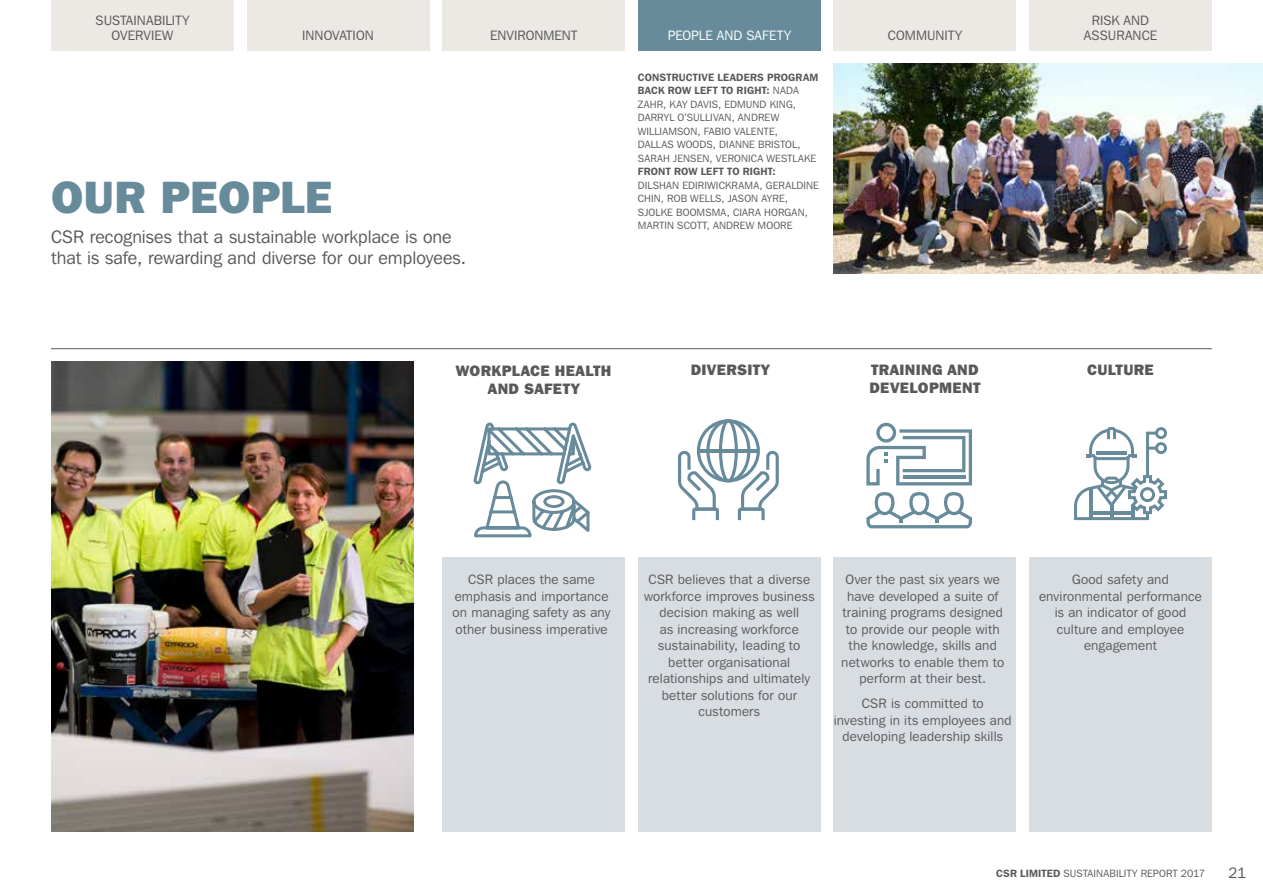
<style>
.page{position:relative;width:1263px;height:893px;background:#fff}
.page>*{position:absolute;margin:0;border:0;box-sizing:border-box;transform-origin:0 0}
.t1{font:800 45px "Franklin Gothic IT Cby BT";letter-spacing:.01em;color:#678b9b}
.t2{font:18px/21px "Franklin Gothic IT Cby BT";letter-spacing:.005em;color:#58595b}
.t3{font:800 15px/18px "Franklin Gothic IT Cby BT";letter-spacing:.025em;color:#58595b;text-align:center}
.t4{font:15px "Franklin Gothic IT Cby BT";color:#58595b}
.t5{font:13.5px/16.5px "Franklin Gothic IT Cby BT";letter-spacing:.015em;color:#58595b;text-align:center}
.t6{font:13.5px "Franklin Gothic IT Cby BT";letter-spacing:.005em;color:#fff}
.t7{font:10.5px/13.5px "Franklin Gothic IT Cby BT";letter-spacing:.015em;color:#58595b}
.t8{font:600 10.5px "Franklin Gothic IT Cby BT";letter-spacing:.02em;color:#58595b}
.s1{font-weight:600}
</style>
<div class="page">
<div style="left:51px;top:0;width:183px;height:51px;background:#ece8e4"></div>
<div style="left:247px;top:0;width:182px;height:51px;background:#ece8e4"></div>
<div style="left:442px;top:0;width:183px;height:51px;background:#ece8e4"></div>
<div style="left:833px;top:0;width:183px;height:51px;background:#ece8e4"></div>
<div style="left:638px;top:0;width:183px;height:51px;background:#678b9b"></div>
<div style="left:1029px;top:0;width:183px;height:51px;background:#ece8e4"></div>
<div style="left:442px;top:557px;width:183px;height:274px;background:#d8dde2"></div>
<div style="left:638px;top:557px;width:183px;height:274px;background:#d8dde2"></div>
<div style="left:833px;top:557px;width:183px;height:274px;background:#d8dde2"></div>
<div style="left:1029px;top:557px;width:183px;height:274px;background:#d8dde2"></div>
<svg style="left:1074px;top:427px;width:93px;height:93px"></svg>
<img style="left:51px;top:361px;width:363px;height:470px">
<svg style="left:473px;top:422px;width:119px;height:116px"></svg>
<svg style="left:866px;top:492px;width:106px;height:36px"></svg>
<svg style="left:866px;top:423px;width:106px;height:62px"></svg>
<svg style="left:678px;top:419px;width:101px;height:101px"></svg>
<hr style="left:51px;top:348px;width:1161px;height:1px;background:#58595b">
<img style="left:833px;top:64px;width:430px;height:209px">
<p class="t5" style="left:96px;top:13px;width:95px;line-height:15px">SUSTAINABILITY<br>OVERVIEW</p>
<p class="t5" style="left:302px;top:27px;width:73px">INNOVATION</p>
<p class="t5" style="left:490px;top:27px;width:89px">ENVIRONMENT</p>
<p class="t6" style="left:668px;top:27px;width:125px">PEOPLE AND SAFETY</p>
<p class="t5" style="left:888px;top:27px;width:76px">COMMUNITY</p>
<h1 class="t1" style="left:51px;top:168px;width:283px">OUR PEOPLE</h1>
<h2 class="t2" style="left:51px;top:226px;width:417px">CSR recognises that a sustainable workplace is one that is safe, rewarding and diverse for our employees.</h2>
<p class="t7" style="left:638px;top:70px;width:182px"><span class="s1">CONSTRUCTIVE LEADERS PROGRAM<br>BACK ROW LEFT TO RIGHT:</span> NADA<br>ZAHR, KAY DAVIS, EDMUND KING,<br>DARRYL O’SULLIVAN, ANDREW<br>WILLIAMSON, FABIO VALENTE,<br>DALLAS WOODS, DIANNE BRISTOL,<br>SARAH JENSEN, VERONICA WESTLAKE</p>
<p class="t8" style="left:638px;top:165px;width:139px">FRONT ROW LEFT TO RIGHT:</p>
<p class="t7" style="left:638px;top:178px;width:183px">DILSHAN EDIRIWICKRAMA, GERALDINE<br>CHIN, ROB WELLS, JASON AYRE,<br>SJOLKE BOOMSMA, CIARA HORGAN,<br>MARTIN SCOTT, ANDREW MOORE</p>
<p class="t3" style="left:456px;top:361px;width:157px">WORKPLACE HEALTH<br>AND SAFETY</p>
<p class="t3" style="left:691px;top:361px;width:80px">DIVERSITY</p>
<p class="t3" style="left:869px;top:360px;width:113px;text-align:left">TRAINING AND<br>DEVELOPMENT</p>
<p class="t5" style="left:1084px;top:13px;width:75px;line-height:15px">RISK AND<br>ASSURANCE</p>
<p class="t3" style="left:1087px;top:361px;width:68px">CULTURE</p>
<p class="t5" style="left:452px;top:571px;width:160px">CSR places the same emphasis and importance on managing safety as any other business imperative</p>
<p class="t5" style="left:644px;top:571px;width:172px">CSR believes that a diverse workforce improves business decision making as well<br>as increasing workforce sustainability, leading to better organisational relationships and ultimately better solutions for our customers</p>
<p class="t5" style="left:841px;top:571px;width:164px">Over the past six years we have developed a suite of training programs designed to provide our people with the knowledge, skills and networks to enable them to perform at their best.</p>
<p class="t5" style="left:834px;top:695px;width:179px">CSR is committed to<br>investing in its employees and developing leadership skills</p>
<p class="t5" style="left:1039px;top:571px;width:164px">Good safety and environmental performance is an indicator of good culture and employee engagement</p>
<p class="t7" style="left:996px;top:866px;width:210px"><span class="s1">CSR LIMITED</span> SUSTAINABILITY REPORT 2017</p>
<p class="t4" style="left:1228px;top:863px;width:19px">21</p>
</div>
